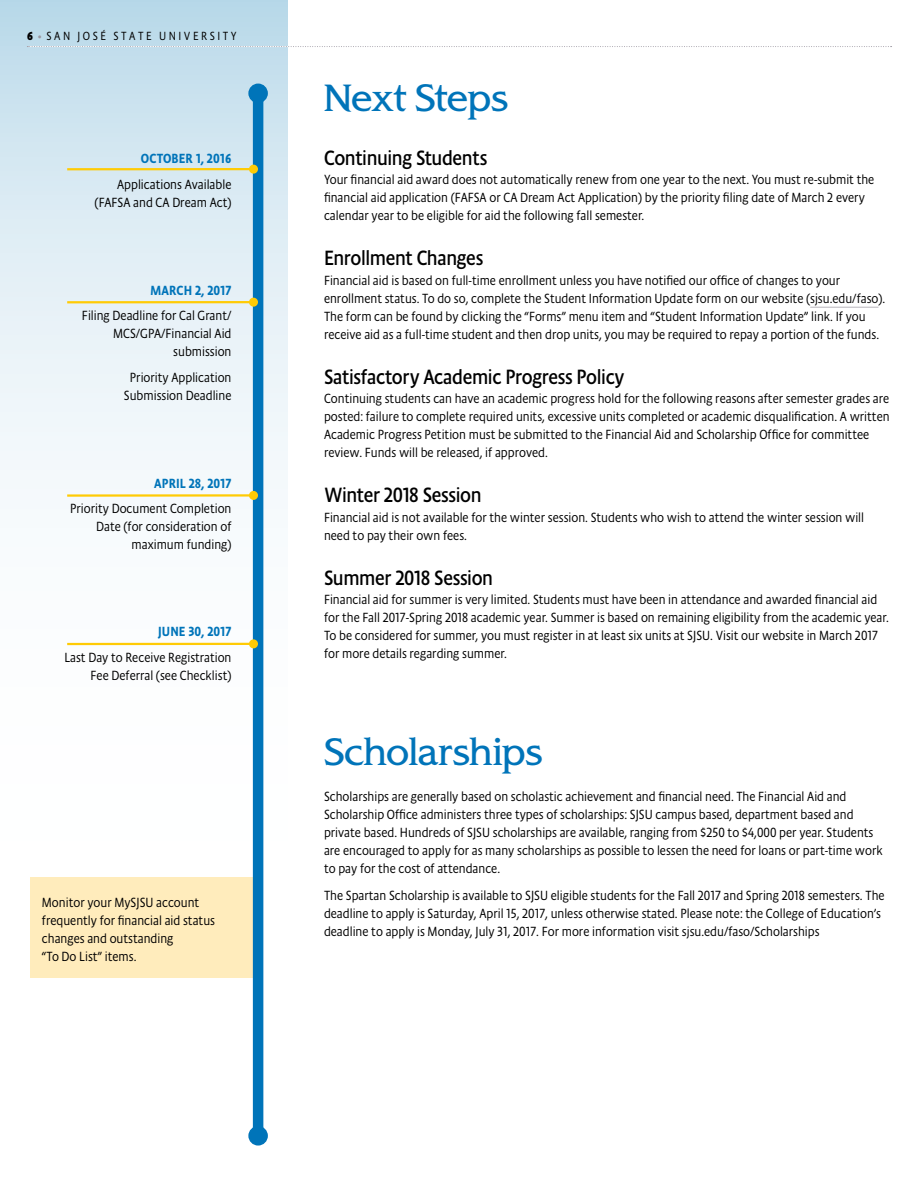
<style>
.page{position:relative;width:918px;height:1188px;background:#fff}
.page>*{position:absolute;margin:0;border:0;box-sizing:border-box;transform-origin:0 0}
.Red_Head{font:36px "SJSU Spartan";letter-spacing:-.02em;color:#0074b9}
._01Bb__Subhead{font:21px "Absara Sans Head OT";letter-spacing:-.02em;color:#000}
._01C__Text_Indent{font:300 13.5px/18px "Absara Sans Head OT";color:#000}
.date{font:300 13.5px/18px "Absara Sans Head OT";color:#000;text-align:right}
.date-2{font:500 13.5px "Absara Sans Head OT";letter-spacing:.01em;color:#0074b9}
.t1{font:300 12px "Absara Sans Head OT";color:#000}
.s1{font-weight:700}
.s2{color:#9b97a1}
</style>
<div class="page">
<svg style="left:0;top:0;width:288px;height:1145px"></svg>
<div style="left:30px;top:878px;width:228px;height:100px;background:#ffecbc"></div>
<div style="left:253px;top:93px;width:10px;height:1043px;background:#0074b9"></div>
<div style="left:249px;top:84px;width:18px;height:18px;background:#0074b9;border-radius:50%"></div>
<div style="left:248px;top:84px;width:20px;height:19px;border:2px solid #0074b9;border-radius:50%"></div>
<div style="left:249px;top:1127px;width:18px;height:18px;background:#0074b9;border-radius:50%"></div>
<div style="left:248px;top:1126px;width:20px;height:20px;border:2px solid #0074b9;border-radius:50%"></div>
<hr style="left:810px;top:307px;width:68px;height:1px;background:#b7b4bb">
<hr style="left:67px;top:168px;width:186px;height:2px;background:#ffcb05">
<div style="left:249px;top:165px;width:9px;height:9px;background:#ffcb05;border-radius:50%"></div>
<hr style="left:67px;top:301px;width:186px;height:2px;background:#ffcb05">
<div style="left:249px;top:298px;width:9px;height:9px;background:#ffcb05;border-radius:50%"></div>
<hr style="left:67px;top:494px;width:186px;height:3px;background:#ffcb05">
<div style="left:249px;top:491px;width:9px;height:9px;background:#ffcb05;border-radius:50%"></div>
<hr style="left:67px;top:643px;width:186px;height:2px;background:#ffcb05">
<div style="left:249px;top:639px;width:9px;height:9px;background:#ffcb05;border-radius:50%"></div>
<svg style="left:27px;top:46px;width:865px;height:1px"></svg>
<p class="t1" style="left:27px;top:29px;width:211px"><span class="s1">6</span> <span class="s2">•</span> S A N J O S É S T A T E U N I V E R S I T Y</p>
<p class="date-2" style="left:141px;top:150px;width:92px">OCTOBER 1, 2016</p>
<p class="_01C__Text_Indent" style="left:95px;top:175px;width:138px;text-align:right">Applications Available (FAFSA and CA Dream Act)</p>
<p class="date-2" style="left:151px;top:282px;width:82px">MARCH 2, 2017</p>
<p class="date" style="left:82px;top:306px;width:151px">Filing Deadline for Cal Grant/<br>MCS/GPA/Financial Aid submission</p>
<p class="date" style="left:124px;top:368px;width:109px;text-align:center">Priority Application<br>Submission Deadline</p>
<p class="date-2" style="left:154px;top:475px;width:79px">APRIL 28, 2017</p>
<p class="date" style="left:70px;top:500px;width:163px">Priority Document Completion<br>Date (for consideration of maximum funding)</p>
<p class="date-2" style="left:158px;top:623px;width:75px">JUNE 30, 2017</p>
<p class="_01C__Text_Indent" style="left:64px;top:648px;width:169px;text-align:right">Last Day to Receive Registration<br>Fee Deferral (see Checklist)</p>
<p class="_01C__Text_Indent" style="left:42px;top:893px;width:175px">Monitor your MySJSU account frequently for financial aid status changes and outstanding<br>“To Do List” items.</p>
<p class="Red_Head" style="left:324px;top:75px;width:186px">Next Steps</p>
<p class="_01Bb__Subhead" style="left:324px;top:145px;width:165px">Continuing Students</p>
<p class="_01C__Text_Indent" style="left:324px;top:171px;width:552px">Your financial aid award does not automatically renew from one year to the next. You must re-submit the financial aid application (FAFSA or CA Dream Act Application) by the priority filing date of March 2 every calendar year to be eligible for aid the following fall semester.</p>
<p class="_01Bb__Subhead" style="left:324px;top:245px;width:161px">Enrollment Changes</p>
<p class="_01C__Text_Indent" style="left:324px;top:271px;width:563px">Financial aid is based on full-time enrollment unless you have notified our office of changes to your enrollment status. To do so, complete the Student Information Update form on our website (sjsu.edu/faso).<br>The form can be found by clicking the “Forms” menu item and “Student Information Update” link. If you receive aid as a full-time student and then drop units, you may be required to repay a portion of the funds.</p>
<p class="_01Bb__Subhead" style="left:324px;top:364px;width:302px">Satisfactory Academic Progress Policy</p>
<p class="_01C__Text_Indent" style="left:324px;top:390px;width:567px">Continuing students can have an academic progress hold for the following reasons after semester grades are posted: failure to complete required units, excessive units completed or academic disqualification. A written Academic Progress Petition must be submitted to the Financial Aid and Scholarship Office for committee review. Funds will be released, if approved.</p>
<p class="_01Bb__Subhead" style="left:324px;top:482px;width:159px">Winter 2018 Session</p>
<p class="_01C__Text_Indent" style="left:324px;top:508px;width:542px">Financial aid is not available for the winter session. Students who wish to attend the winter session will need to pay their own fees.</p>
<p class="_01Bb__Subhead" style="left:324px;top:565px;width:171px">Summer 2018 Session</p>
<p class="_01C__Text_Indent" style="left:324px;top:591px;width:566px">Financial aid for summer is very limited. Students must have been in attendance and awarded financial aid for the Fall 2017-Spring 2018 academic year. Summer is based on remaining eligibility from the academic year.<br>To be considered for summer, you must register in at least six units at SJSU. Visit our website in March 2017 for more details regarding summer.</p>
<p class="Red_Head" style="left:324px;top:729px;width:220px">Scholarships</p>
<p class="_01C__Text_Indent" style="left:324px;top:787px;width:560px">Scholarships are generally based on scholastic achievement and financial need. The Financial Aid and Scholarship Office administers three types of scholarships: SJSU campus based, department based and private based. Hundreds of SJSU scholarships are available, ranging from $250 to $4,000 per year. Students are encouraged to apply for as many scholarships as possible to lessen the need for loans or part-time work to pay for the cost of attendance.</p>
<p class="_01C__Text_Indent" style="left:324px;top:886px;width:562px">The Spartan Scholarship is available to SJSU eligible students for the Fall 2017 and Spring 2018 semesters. The deadline to apply is Saturday, April 15, 2017, unless otherwise stated. Please note: the College of Education’s deadline to apply is Monday, July 31, 2017. For more information visit sjsu.edu/faso/Scholarships</p>
</div>
